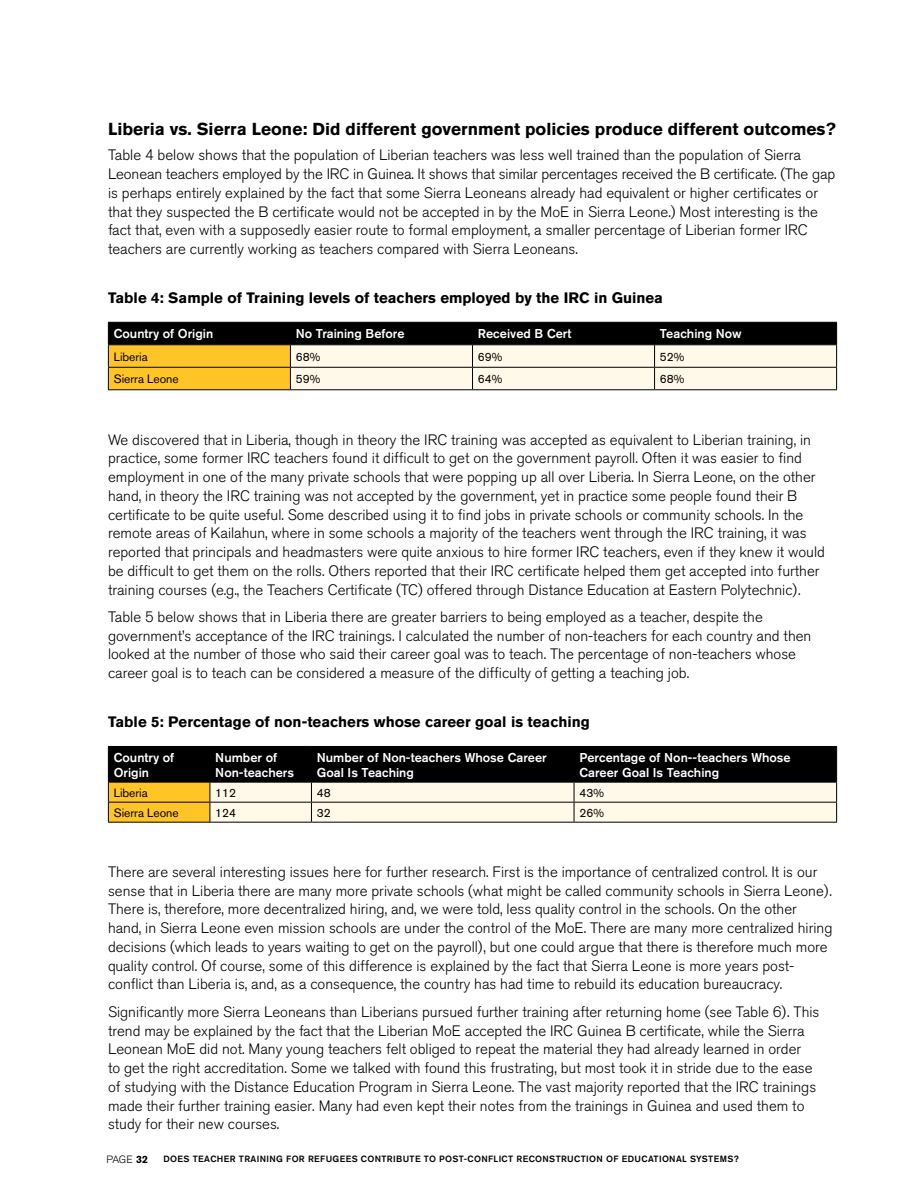
<style>
.page{position:relative;width:918px;height:1188px;background:#fff}
.page>*{position:absolute;margin:0;border:0;box-sizing:border-box;transform-origin:0 0}
.t1{font:700 17.25px "Akzidenz Grotesk BQ";color:#000}
.t2{font:300 15px/18.8px "Akzidenz Grotesk BQ";color:#000}
.t3{font:700 15px "Akzidenz Grotesk BQ";color:#000}
.t4{font:500 12.75px/15px "Akzidenz Grotesk BQ";color:#fff}
.t5{font:12px "Akzidenz Grotesk BQ";color:#000}
.t6{font:300 10.5px "Akzidenz Grotesk BQ";color:#000}
.t7{font:500 9px "Akzidenz Grotesk BQ";letter-spacing:.04em;color:#000}
.s1{font-weight:700}
</style>
<div class="page">
<svg style="left:108px;top:322px;width:729px;height:68px;background:#a29675"></svg>
<hr style="left:108px;top:344px;width:182px;height:1px;background:#000">
<hr style="left:290px;top:344px;width:182px;height:1px;background:#000">
<hr style="left:472px;top:344px;width:183px;height:1px;background:#000">
<hr style="left:655px;top:344px;width:182px;height:1px;background:#000">
<hr style="left:210px;top:822px;width:101px;height:1px;background:#000">
<hr style="left:311px;top:822px;width:263px;height:1px;background:#000">
<hr style="left:574px;top:822px;width:263px;height:1px;background:#000">
<svg style="left:108px;top:746px;width:729px;height:76px;background:#7e7866"></svg>
<hr style="left:108px;top:822px;width:102px;height:1px;background:#000">
<p class="t1" style="left:108px;top:119px;width:729px">Liberia vs. Sierra Leone: Did different government policies produce different outcomes?</p>
<p class="t2" style="left:108px;top:146px;width:729px">Table 4 below shows that the population of Liberian teachers was less well trained than the population of Sierra Leonean teachers employed by the IRC in Guinea. It shows that similar percentages received the B certificate. (The gap is perhaps entirely explained by the fact that some Sierra Leoneans already had equivalent or higher certificates or that they suspected the B certificate would not be accepted in by the MoE in Sierra Leone.) Most interesting is the fact that, even with a supposedly easier route to formal employment, a smaller percentage of Liberian former IRC teachers are currently working as teachers compared with Sierra Leoneans.</p>
<p class="t3" style="left:108px;top:289px;width:557px">Table 4: Sample of Training levels of teachers employed by the IRC in Guinea</p>
<p class="t4" style="left:114px;top:326px;width:101px">Country of Origin</p>
<p class="t4" style="left:296px;top:326px;width:110px">No Training Before</p>
<p class="t4" style="left:478px;top:326px;width:95px">Received B Cert</p>
<p class="t4" style="left:660px;top:326px;width:83px">Teaching Now</p>
<p class="t5" style="left:114px;top:349px;width:35px">Liberia</p>
<p class="t5" style="left:296px;top:349px;width:26px">68%</p>
<p class="t5" style="left:478px;top:349px;width:26px">69%</p>
<p class="t5" style="left:660px;top:349px;width:26px">52%</p>
<p class="t5" style="left:114px;top:372px;width:67px">Sierra Leone</p>
<p class="t5" style="left:296px;top:372px;width:26px">59%</p>
<p class="t5" style="left:478px;top:372px;width:26px">64%</p>
<p class="t5" style="left:660px;top:372px;width:26px">68%</p>
<p class="t2" style="left:108px;top:430px;width:719px">We discovered that in Liberia, though in theory the IRC training was accepted as equivalent to Liberian training, in practice, some former IRC teachers found it difficult to get on the government payroll. Often it was easier to find employment in one of the many private schools that were popping up all over Liberia. In Sierra Leone, on the other hand, in theory the IRC training was not accepted by the government, yet in practice some people found their B certificate to be quite useful. Some described using it to find jobs in private schools or community schools. In the remote areas of Kailahun, where in some schools a majority of the teachers went through the IRC training, it was reported that principals and headmasters were quite anxious to hire former IRC teachers, even if they knew it would be difficult to get them on the rolls. Others reported that their IRC certificate helped them get accepted into further training courses (e.g., the Teachers Certificate (TC) offered through Distance Education at Eastern Polytechnic).</p>
<p class="t2" style="left:108px;top:608px;width:705px">Table 5 below shows that in Liberia there are greater barriers to being employed as a teacher, despite the government’s acceptance of the IRC trainings. I calculated the number of non-teachers for each country and then looked at the number of those who said their career goal was to teach. The percentage of non-teachers whose career goal is to teach can be considered a measure of the difficulty of getting a teaching job.</p>
<p class="t3" style="left:108px;top:713px;width:484px">Table 5: Percentage of non-teachers whose career goal is teaching</p>
<p class="t4" style="left:114px;top:750px;width:62px">Country of<br>Origin</p>
<p class="t4" style="left:215px;top:750px;width:80px">Number of<br>Non-teachers</p>
<p class="t4" style="left:317px;top:750px;width:231px">Number of Non-teachers Whose Career<br>Goal Is Teaching</p>
<p class="t4" style="left:579px;top:750px;width:213px">Percentage of Non--teachers Whose<br>Career Goal Is Teaching</p>
<p class="t5" style="left:114px;top:785px;width:35px">Liberia</p>
<p class="t5" style="left:215px;top:785px;width:22px">112</p>
<p class="t5" style="left:317px;top:785px;width:15px">48</p>
<p class="t5" style="left:579px;top:785px;width:26px">43%</p>
<p class="t5" style="left:114px;top:805px;width:67px">Sierra Leone</p>
<p class="t5" style="left:215px;top:805px;width:22px">124</p>
<p class="t5" style="left:317px;top:805px;width:15px">32</p>
<p class="t5" style="left:579px;top:805px;width:26px">26%</p>
<p class="t2" style="left:108px;top:863px;width:726px">There are several interesting issues here for further research. First is the importance of centralized control. It is our sense that in Liberia there are many more private schools (what might be called community schools in Sierra Leone).<br>There is, therefore, more decentralized hiring, and, we were told, less quality control in the schools. On the other hand, in Sierra Leone even mission schools are under the control of the MoE. There are many more centralized hiring decisions (which leads to years waiting to get on the payroll), but one could argue that there is therefore much more quality control. Of course, some of this difference is explained by the fact that Sierra Leone is more years post&shy;conflict than Liberia is, and, as a consequence, the country has had time to rebuild its education bureaucracy.</p>
<p class="t2" style="left:108px;top:1003px;width:713px">Significantly more Sierra Leoneans than Liberians pursued further training after returning home (see Table 6). This trend may be explained by the fact that the Liberian MoE accepted the IRC Guinea B certificate, while the Sierra Leonean MoE did not. Many young teachers felt obliged to repeat the material they had already learned in order<br>to get the right accreditation. Some we talked with found this frustrating, but most took it in stride due to the ease of studying with the Distance Education Program in Sierra Leone. The vast majority reported that the IRC trainings made their further training easier. Many had even kept their notes from the trainings in Guinea and used them to study for their new courses.</p>
<p class="t6" style="left:106px;top:1153px;width:43px">PAGE <span class="s1">32</span></p>
<p class="t7" style="left:164px;top:1154px;width:577px">DOES TEACHER TRAINING FOR REFUGEES CONTRIBUTE TO POST-CONFLICT RECONSTRUCTION OF EDUCATIONAL SYSTEMS?</p>
</div>
